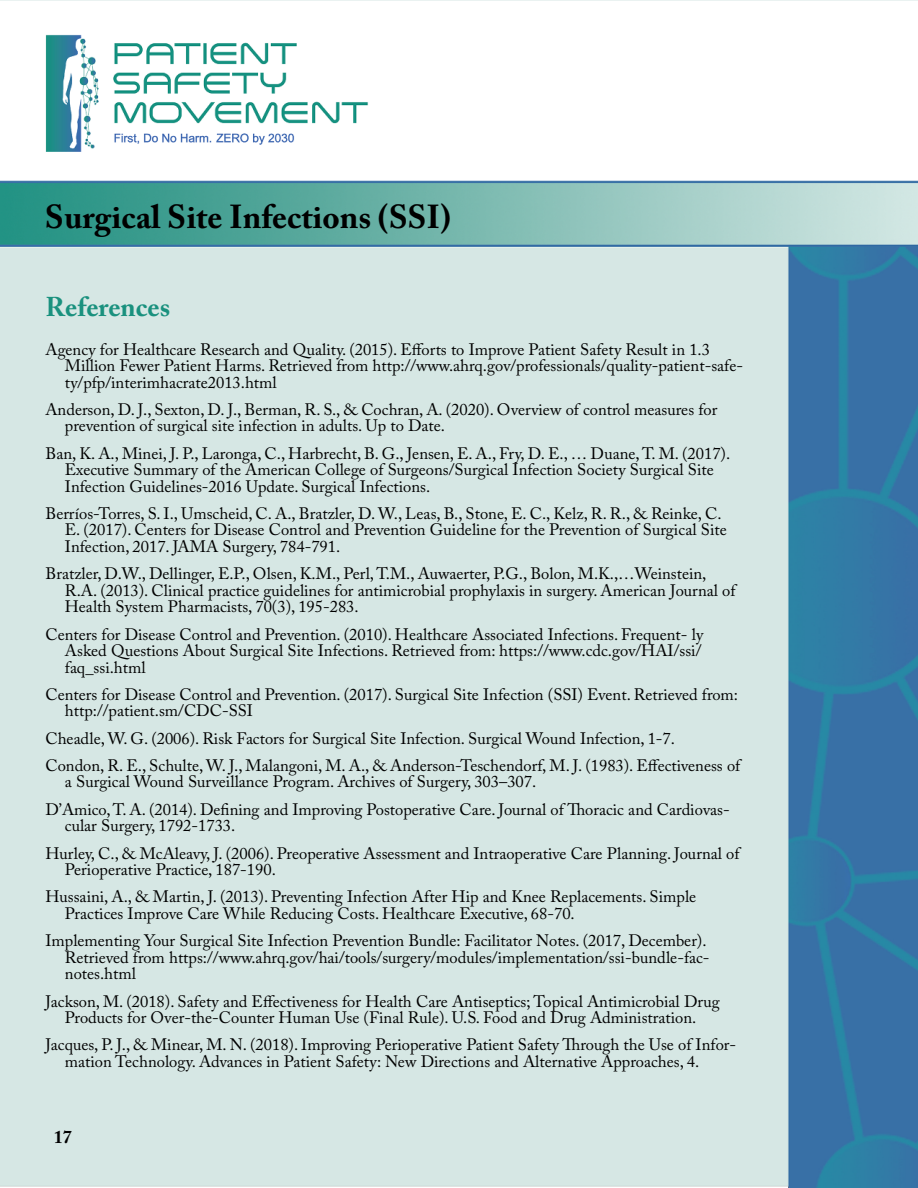
<style>
.page{position:relative;width:918px;height:1188px;background:#fff}
.page>*{position:absolute;margin:0;border:0;box-sizing:border-box;transform-origin:0 0}
.t1{font:700 33px "Adobe Caslon Pro";color:#000}
.t2{font:700 27px "Adobe Caslon Pro";color:#1a917e}
.t3{font:700 18px "Adobe Caslon Pro";color:#000}
.t4{font:16.5px/16.5px "Adobe Caslon Pro";color:#000}
</style>
<div class="page">
<img style="left:1px;top:0;width:917px;height:1188px">
<h1 class="t1" style="left:45px;top:197px;width:408px">Surgical Site Infections (SSI)</h1>
<h2 class="t2" style="left:45px;top:291px;width:126px">References</h2>
<p class="t4" style="left:65px;top:341px;width:680px;text-indent:-19px">Agency for Healthcare Research and Quality. (2015). Efforts to Improve Patient Safety Result in 1.3<br>Million Fewer Patient Harms. Retrieved from http://www.ahrq.gov/professionals/quality-patient-safe&shy;ty/pfp/interimhacrate2013.html</p>
<p class="t4" style="left:65px;top:401px;width:654px;text-indent:-19px">Anderson, D. J., Sexton, D. J., Berman, R. S., &amp; Cochran, A. (2020). Overview of control measures for prevention of surgical site infection in adults. Up to Date.</p>
<p class="t4" style="left:65px;top:445px;width:667px;text-indent:-19px">Ban, K. A., Minei, J. P., Laronga, C., Harbrecht, B. G., Jensen, E. A., Fry, D. E., … Duane, T. M. (2017).<br>Executive Summary of the American College of Surgeons/Surgical Infection Society Surgical Site<br>Infection Guidelines-2016 Update. Surgical Infections.</p>
<p class="t4" style="left:65px;top:505px;width:663px;text-indent:-19px">Berríos-Torres, S. I., Umscheid, C. A., Bratzler, D. W., Leas, B., Stone, E. C., Kelz, R. R., &amp; Reinke, C.<br>E. (2017). Centers for Disease Control and Prevention Guideline for the Prevention of Surgical Site<br>Infection, 2017. JAMA Surgery, 784-791.</p>
<p class="t4" style="left:65px;top:565px;width:672px;text-indent:-19px">Bratzler, D.W., Dellinger, E.P., Olsen, K.M., Perl, T.M., Auwaerter, P.G., Bolon, M.K.,…Weinstein,<br>R.A. (2013). Clinical practice guidelines for antimicrobial prophylaxis in surgery. American Journal of<br>Health System Pharmacists, 70(3), 195-283.</p>
<p class="t4" style="left:65px;top:626px;width:640px;text-align:justify;text-indent:-19px">Centers for Disease Control and Prevention. (2010). Healthcare Associated Infections. Frequent- ly Asked Questions About Surgical Site Infections. Retrieved from: https://www.cdc.gov/HAI/ssi/ faq_ssi.html</p>
<p class="t4" style="left:65px;top:686px;width:675px;text-indent:-19px">Centers for Disease Control and Prevention. (2017). Surgical Site Infection (SSI) Event. Retrieved from: http://patient.sm/CDC-SSI</p>
<p class="t4" style="left:45px;top:724px;width:696px;line-height:27.3px">Cheadle, W. G. (2006). Risk Factors for Surgical Site Infection. Surgical Wound Infection, 1-7.<br>Condon, R. E., Schulte, W. J., Malangoni, M. A., &amp; Anderson-Teschendorf, M. J. (1983). Effectiveness of</p>
<p class="t4" style="left:45px;top:768px;width:686px;line-height:27.3px;text-indent:19px">a Surgical Wound Surveillance Program. Archives of Surgery, 303–307.<br>D’Amico, T. A. (2014). Defining and Improving Postoperative Care. Journal of Thoracic and Cardiovas-</p>
<p class="t4" style="left:45px;top:812px;width:696px;line-height:27.3px;text-indent:19px">cular Surgery, 1792-1733.<br>Hurley, C., &amp; McAleavy, J. (2006). Preoperative Assessment and Intraoperative Care Planning. Journal of</p>
<p class="t4" style="left:45px;top:856px;width:652px;line-height:27.3px;text-indent:19px">Perioperative Practice, 187-190.<br>Hussaini, A., &amp; Martin, J. (2013). Preventing Infection After Hip and Knee Replacements. Simple</p>
<p class="t4" style="left:45px;top:900px;width:663px;line-height:27.3px;text-indent:19px">Practices Improve Care While Reducing Costs. Healthcare Executive, 68-70.<br>Implementing Your Surgical Site Infection Prevention Bundle: Facilitator Notes. (2017, December).</p>
<p class="t4" style="left:65px;top:949px;width:646px">Retrieved from https://www.ahrq.gov/hai/tools/surgery/modules/implementation/ssi-bundle-fac&shy;notes.html</p>
<p class="t4" style="left:45px;top:993px;width:676px;text-align:center">Jackson, M. (2018). Safety and Effectiveness for Health Care Antiseptics; Topical Antimicrobial Drug<br>Products for Over-the-Counter Human Use (Final Rule). U.S. Food and Drug Administration.</p>
<p class="t4" style="left:65px;top:1036px;width:673px;text-indent:-19px">Jacques, P. J., &amp; Minear, M. N. (2018). Improving Perioperative Patient Safety Through the Use of Infor&shy;mation Technology. Advances in Patient Safety: New Directions and Alternative Approaches, 4.</p>
<p class="t3" style="left:54px;top:1126px;width:19px">17</p>
</div>
